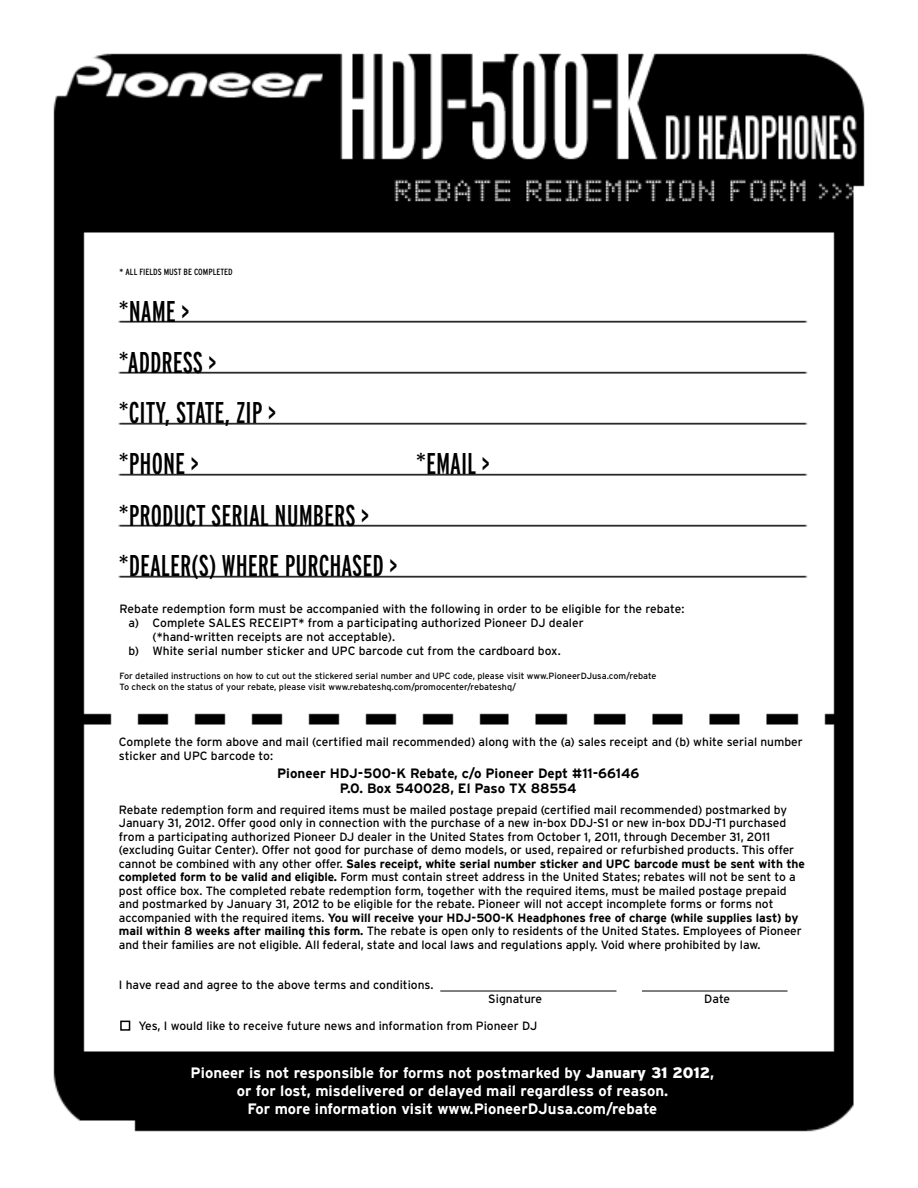
<style>
.page{position:relative;width:918px;height:1188px;background:#fff}
.page>*{position:absolute;margin:0;border:0;box-sizing:border-box;transform-origin:0 0}
.t1{font:extra-condensed 30px/50.8px "Interstate";color:#000}
.t2{font:700 15px/18px "Interstate";color:#fff;text-align:center}
.t3{font:700 13.5px/15px "Interstate";color:#000;text-align:center}
.t4{font:12px/13.5px "Interstate";letter-spacing:-.005em;color:#000}
.t5{font:9px/10.5px "Interstate";color:#000}
.t6{font:condensed 9px "Interstate";color:#000}
.s1{font-weight:700}
.s2{font-weight:900}
</style>
<div class="page">
<img style="left:53px;top:53px;width:812px;height:1079px">
<hr style="left:440px;top:991px;width:177px;height:1px;background:#000">
<hr style="left:642px;top:991px;width:146px;height:1px;background:#000">
<div style="left:120px;top:1021px;width:10px;height:10px;border:2px solid #000"></div>
<p class="t6" style="left:120px;top:266px;width:115px">* ALL FIELDS MUST BE COMPLETED</p>
<h1 class="t1" style="left:119px;top:286px;width:158px">*NAME &gt; *ADDRESS &gt;<br>*CITY, STATE, ZIP &gt; *PHONE &gt;</h1>
<h1 class="t1" style="left:119px;top:490px;width:280px;line-height:49.9px">*PRODUCT SERIAL NUMBERS &gt; *DEALER(S) WHERE PURCHASED &gt;</h1>
<h1 class="t1" style="left:416px;top:438px;width:75px">*EMAIL &gt;</h1>
<p class="t4" style="left:120px;top:602px;width:566px">Rebate redemption form must be accompanied with the following in order to be eligible for the rebate:</p>
<p class="t4" style="left:129px;top:616px;width:457px">a) Complete SALES RECEIPT* from a participating authorized Pioneer DJ dealer</p>
<p class="t4" style="left:153px;top:630px;width:244px">(*hand-written receipts are not acceptable).</p>
<p class="t4" style="left:129px;top:644px;width:434px">b) White serial number sticker and UPC barcode cut from the cardboard box.</p>
<p class="t5" style="left:120px;top:671px;width:538px">For detailed instructions on how to cut out the stickered serial number and UPC code, please visit www.PioneerDJusa.com/rebate<br>To check on the status of your rebate, please visit www.rebateshq.com/promocenter/rebateshq/</p>
<p class="t4" style="left:119px;top:735px;width:686px">Complete the form above and mail (certified mail recommended) along with the (a) sales receipt and (b) white serial number sticker and UPC barcode to:</p>
<p class="t3" style="left:277px;top:766px;width:364px">Pioneer HDJ-500-K Rebate, c/o Pioneer Dept #11-66146<br>P.O. Box 540028, El Paso TX 88554</p>
<p class="t4" style="left:119px;top:803px;width:688px">Rebate redemption form and required items must be mailed postage prepaid (certified mail recommended) postmarked by January 31, 2012. Offer good only in connection with the purchase of a new in-box DDJ-S1 or new in-box DDJ-T1 purchased from a participating authorized Pioneer DJ dealer in the United States from October 1, 2011, through December 31, 2011 (excluding Guitar Center). Offer not good for purchase of demo models, or used, repaired or refurbished products. This offer cannot be combined with any other offer. <span class="s1">Sales receipt, white serial number sticker and UPC barcode must be sent with the completed form to be valid and eligible.</span> Form must contain street address in the United States; rebates will not be sent to a post office box. The completed rebate redemption form, together with the required items, must be mailed postage prepaid and postmarked by January 31, 2012 to be eligible for the rebate. Pioneer will not accept incomplete forms or forms not accompanied with the required items. <span class="s1">You will receive your HDJ-500-K Headphones free of charge (while supplies last) by mail within 8 weeks after mailing this form.</span> The rebate is open only to residents of the United States. Employees of Pioneer and their families are not eligible. All federal, state and local laws and regulations apply. Void where prohibited by law.</p>
<p class="t4" style="left:119px;top:978px;width:316px">I have read and agree to the above terms and conditions.</p>
<p class="t4" style="left:488px;top:992px;width:55px">Signature</p>
<p class="t4" style="left:704px;top:992px;width:27px">Date</p>
<p class="t4" style="left:138px;top:1019px;width:400px">Yes, I would like to receive future news and information from Pioneer DJ</p>
<p class="t2" style="left:191px;top:1063px;width:525px">Pioneer is not responsible for forms not postmarked by <span class="s2">January 31 2012</span>, or for lost, misdelivered or delayed mail regardless of reason.<br>For more information visit www.PioneerDJusa.com/rebate</p>
</div>
